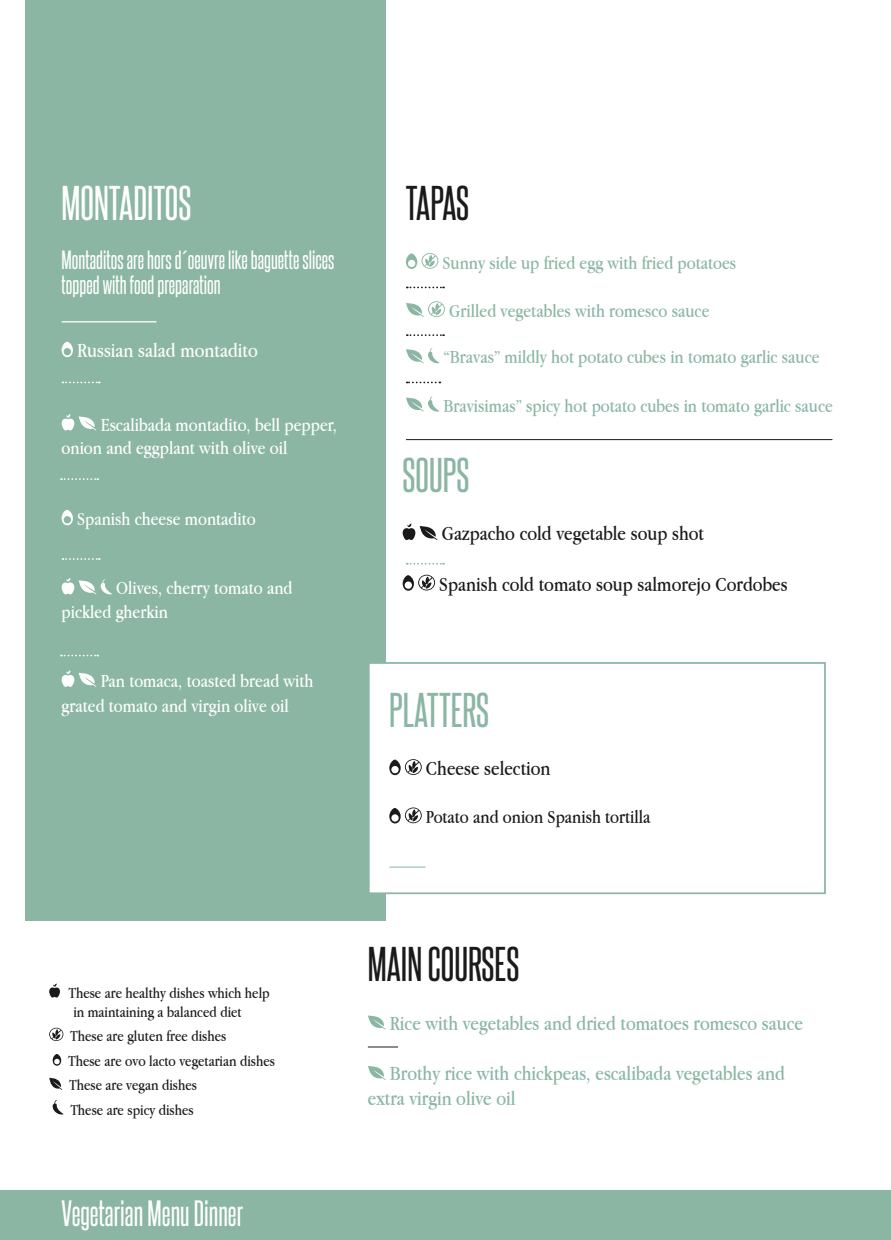
<style>
.page{position:relative;width:891px;height:1240px;background:#fff}
.page>*{position:absolute;margin:0;border:0;box-sizing:border-box;transform-origin:0 0}
.t1{font:42px "Steelfish Rg";color:#1a1a1a}
.t2{font:42px "Steelfish Rg";color:#8ab6a3}
.t3{font:42px "Steelfish Rg";color:#fff}
.t4{font:31.5px "Steelfish Rg";color:#fff}
.t5{font:22.75px/24.5px "Steelfish Rg";color:#fff}
.t6{font:21px/25.2px "Apple Garamond";color:#8ab6a3}
.t7{font:21px "Apple Garamond";color:#1a1a1a}
.t8{font:21px "Apple Garamond";color:#fff}
.t9{font:19.25px/23.1px "Apple Garamond";color:#fff}
.t10{font:19.25px "Apple Garamond";color:#8ab6a3}
.t11{font:19.25px "Apple Garamond";color:#1a1a1a}
.t12{font:15.75px/24.5px "Apple Garamond";color:#1a1a1a}
</style>
<div class="page">
<div style="left:25px;top:0;width:360px;height:920px;background:#8ab6a3"></div>
<div style="left:368px;top:662px;width:457px;height:232px;background:#fff;border:2px solid #8ab6a3"></div>
<div style="left:0;top:1189px;width:890px;height:50px;background:#8ab6a3"></div>
<svg style="left:61px;top:341px;width:12px;height:16px"></svg>
<svg style="left:61px;top:414px;width:35px;height:17px"></svg>
<svg style="left:61px;top:509px;width:12px;height:16px"></svg>
<svg style="left:61px;top:578px;width:51px;height:17px"></svg>
<svg style="left:61px;top:670px;width:35px;height:17px"></svg>
<svg style="left:49px;top:983px;width:11px;height:14px"></svg>
<svg style="left:49px;top:1027px;width:14px;height:13px"></svg>
<svg style="left:53px;top:1054px;width:8px;height:11px"></svg>
<svg style="left:49px;top:1077px;width:13px;height:12px"></svg>
<svg style="left:53px;top:1100px;width:11px;height:15px"></svg>
<svg style="left:402px;top:523px;width:35px;height:17px"></svg>
<svg style="left:402px;top:574px;width:33px;height:16px"></svg>
<svg style="left:368px;top:1015px;width:17px;height:14px"></svg>
<svg style="left:368px;top:1066px;width:17px;height:13px"></svg>
<svg style="left:389px;top:759px;width:32px;height:16px"></svg>
<svg style="left:389px;top:807px;width:32px;height:16px"></svg>
<hr style="left:62px;top:321px;width:94px;height:1px;background:#fff">
<svg style="left:62px;top:381px;width:38px;height:2px"></svg>
<svg style="left:62px;top:558px;width:38px;height:2px"></svg>
<svg style="left:61px;top:654px;width:37px;height:2px"></svg>
<svg style="left:61px;top:478px;width:37px;height:2px"></svg>
<hr style="left:368px;top:1046px;width:30px;height:1px;background:#1a1a1a">
<hr style="left:389px;top:866px;width:36px;height:1px;background:#8ab6a3">
<svg style="left:406px;top:253px;width:32px;height:16px"></svg>
<svg style="left:406px;top:301px;width:39px;height:16px"></svg>
<svg style="left:406px;top:348px;width:33px;height:16px"></svg>
<svg style="left:406px;top:396px;width:33px;height:16px"></svg>
<hr style="left:406px;top:439px;width:426px;height:1px;background:#1a1a1a">
<svg style="left:407px;top:286px;width:37px;height:2px"></svg>
<svg style="left:407px;top:334px;width:37px;height:2px"></svg>
<svg style="left:407px;top:563px;width:37px;height:1px"></svg>
<svg style="left:407px;top:381px;width:33px;height:2px"></svg>
<h1 class="t3" style="left:62px;top:177px;width:131px">MONTADITOS</h1>
<p class="t5" style="left:62px;top:247px;width:274px">Montaditos are hors d´oeuvre like baguette slices topped with food preparation</p>
<p class="t8" style="left:77px;top:338px;width:182px">Russian salad montadito</p>
<p class="t9" style="left:62px;top:412px;width:277px;text-indent:39px">Escalibada montadito, bell pepper, onion and eggplant with olive oil</p>
<p class="t9" style="left:77px;top:507px;width:180px">Spanish cheese montadito</p>
<p class="t9" style="left:62px;top:576px;width:232px;text-indent:55px">Olives, cherry tomato and pickled gherkin</p>
<p class="t9" style="left:62px;top:667px;width:253px;line-height:25.2px;text-indent:39px">Pan tomaca, toasted bread with grated tomato and virgin olive oil</p>
<h1 class="t1" style="left:406px;top:177px;width:65px">TAPAS</h1>
<p class="t10" style="left:442px;top:251px;width:295px">Sunny side up fried egg with fried potatoes</p>
<p class="t10" style="left:449px;top:299px;width:262px">Grilled vegetables with romesco sauce</p>
<p class="t10" style="left:443px;top:346px;width:377px">“Bravas” mildly hot potato cubes in tomato garlic sauce</p>
<p class="t10" style="left:443px;top:394px;width:391px">Bravisimas” spicy hot potato cubes in tomato garlic sauce</p>
<h1 class="t2" style="left:402px;top:449px;width:68px">SOUPS</h1>
<p class="t7" style="left:441px;top:521px;width:264px">Gazpacho cold vegetable soup shot</p>
<p class="t7" style="left:439px;top:571px;width:350px">Spanish cold tomato soup salmorejo Cordobes</p>
<h1 class="t2" style="left:389px;top:683px;width:101px">PLATTERS</h1>
<p class="t7" style="left:426px;top:755px;width:126px">Cheese selection</p>
<p class="t11" style="left:426px;top:805px;width:226px">Potato and onion Spanish tortilla</p>
<p class="t12" style="left:73px;top:982px;width:198px;line-height:18.9px;text-indent:-5px">These are healthy dishes which help in maintaining a balanced diet</p>
<p class="t12" style="left:68px;top:1023px;width:208px">These are gluten free dishes<br>These are ovo lacto vegetarian dishes<br>These are vegan dishes<br>These are spicy dishes</p>
<h2 class="t4" style="left:62px;top:1194px;width:183px">Vegetarian Menu Dinner</h2>
<h1 class="t1" style="left:368px;top:938px;width:153px">MAIN COURSES</h1>
<p class="t6" style="left:390px;top:1009px;width:414px">Rice with vegetables and dried tomatoes romesco sauce</p>
<p class="t6" style="left:368px;top:1060px;width:419px;text-indent:22px">Brothy rice with chickpeas, escalibada vegetables and extra virgin olive oil</p>
</div>
